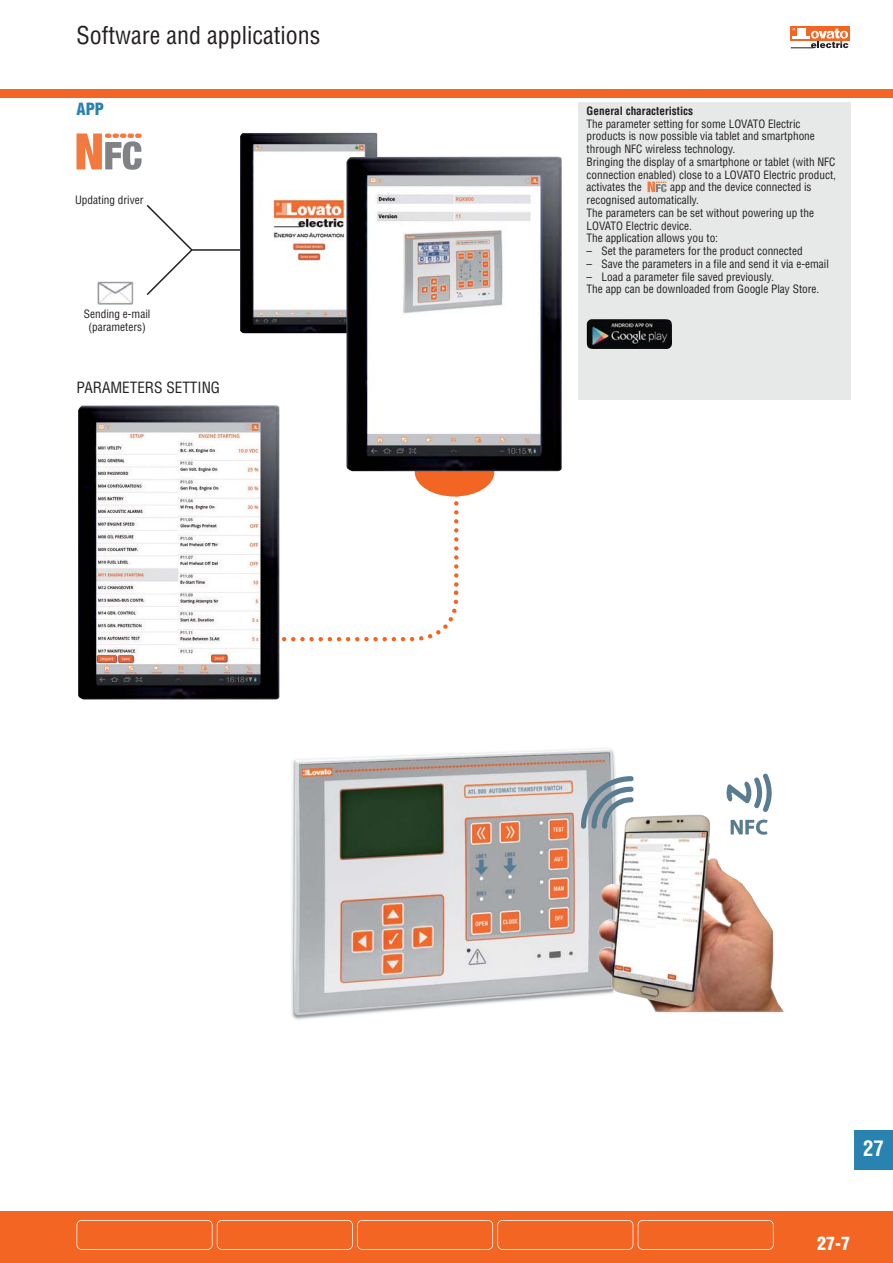
<style>
.page{position:relative;width:893px;height:1263px;background:#fff}
.page>*{position:absolute;margin:0;border:0;box-sizing:border-box;transform-origin:0 0}
.t1{font:condensed 24px "Helvetica";color:#231f20}
.t2{font:700 condensed 21px "Helvetica";color:#fff}
.t3{font:900 condensed 18px "Helvetica";color:#fff}
.t4{font:900 condensed 16.5px "Helvetica";color:#2883b0}
.t5{font:condensed 15.15px "Helvetica";color:#231f20}
.t6{font:condensed 11.25px/12.8px "Helvetica";color:#231f20}
.t7{font:700 condensed 11.25px "Helvetica";color:#231f20}
</style>
<div class="page">
<div style="left:854px;top:1130px;width:39px;height:39px;background:#2883b0"></div>
<div style="left:0;top:1212px;width:893px;height:51px;background:#f26522"></div>
<div style="left:77px;top:1220px;width:136px;height:30px;border:2px solid #fff;border-radius:5px"></div>
<div style="left:217px;top:1220px;width:136px;height:30px;border:2px solid #fff;border-radius:5px"></div>
<div style="left:357px;top:1220px;width:136px;height:30px;border:2px solid #fff;border-radius:5px"></div>
<div style="left:497px;top:1220px;width:136px;height:30px;border:2px solid #fff;border-radius:5px"></div>
<div style="left:638px;top:1220px;width:136px;height:30px;border:2px solid #fff;border-radius:5px"></div>
<div style="left:0;top:90px;width:893px;height:8px;background:#f26522"></div>
<div style="left:791px;top:26px;width:59px;height:15px;background:#f26522"></div>
<svg style="left:791px;top:28px;width:57px;height:21px"></svg>
<hr style="left:192px;top:249px;width:85px;height:2px;background:#231f20">
<svg style="left:146px;top:205px;width:48px;height:90px"></svg>
<div style="left:415px;top:448px;width:79px;height:49px;background:#f26522;border-radius:50%"></div>
<div style="left:578px;top:102px;width:272px;height:298px;background:#e7e8e8"></div>
<svg style="left:647px;top:182px;width:19px;height:10px"></svg>
<img style="left:240px;top:133px;width:137px;height:200px">
<img style="left:346px;top:157px;width:216px;height:314px">
<img style="left:97px;top:281px;width:37px;height:24px">
<svg style="left:279px;top:456px;width:182px;height:188px"></svg>
<img style="left:78px;top:405px;width:201px;height:294px">
<img style="left:291px;top:761px;width:325px;height:259px">
<img style="left:294px;top:748px;width:321px;height:267px">
<img style="left:598px;top:814px;width:186px;height:198px">
<svg style="left:726px;top:774px;width:46px;height:38px"></svg>
<svg style="left:730px;top:819px;width:38px;height:16px"></svg>
<svg style="left:77px;top:134px;width:65px;height:36px"></svg>
<img style="left:587px;top:319px;width:85px;height:30px">
<svg style="left:581px;top:776px;width:53px;height:53px"></svg>
<h1 class="t1" style="left:77px;top:26px;width:245px">Software and applications</h1>
<h3 class="t4" style="left:77px;top:102px;width:29px">APP</h3>
<p class="t7" style="left:587px;top:106px;width:108px">General characteristics</p>
<p class="t6" style="left:587px;top:118px;width:251px">The parameter setting for some LOVATO Electric products is now possible via tablet and smartphone through NFC wireless technology.<br>Bringing the display of a smartphone or tablet (with NFC connection enabled) close to a LOVATO Electric product, activates the</p>
<p class="t6" style="left:587px;top:182px;width:229px;text-indent:83px">app and the device connected is recognised automatically.<br>The parameters can be set without powering up the<br>LOVATO Electric device.<br>The application allows you to:</p>
<p class="t6" style="left:587px;top:246px;width:217px">– Set the parameters for the product connected</p>
<p class="t6" style="left:587px;top:258px;width:244px">– Save the parameters in a file and send it via e-email</p>
<p class="t6" style="left:587px;top:271px;width:234px">– Load a parameter file saved previously.<br>The app can be downloaded from Google Play Store.</p>
<p class="t6" style="left:75px;top:195px;width:70px">Updating driver</p>
<p class="t6" style="left:84px;top:309px;width:68px;text-align:center">Sending e-mail (parameters)</p>
<h3 class="t5" style="left:77px;top:382px;width:145px">PARAMETERS SETTING</h3>
<h2 class="t2" style="left:863px;top:1140px;width:22px">27</h2>
<h3 class="t3" style="left:817px;top:1236px;width:34px">27-7</h3>
</div>
